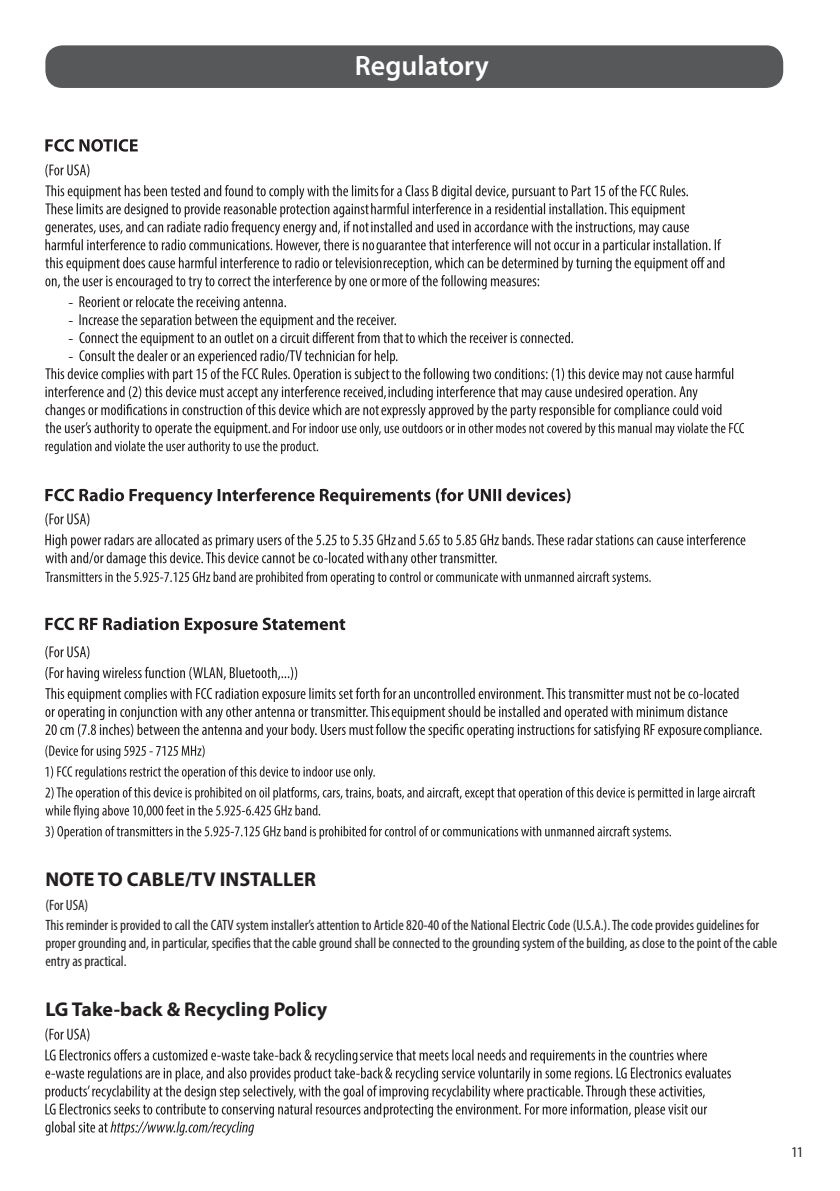
<style>
.page{position:relative;width:840px;height:1191px;background:#fff}
.page>*{position:absolute;margin:0;border:0;box-sizing:border-box;transform-origin:0 0}
.t1{font:600 28px "Myriad Pro";color:#fff}
.Title3{font:700 20px "Myriad Pro";color:#231f20}
.Body{font:condensed 15px/18px "Myriad Pro";color:#231f20}
.t2{font:15px "LG Smart";color:#231f20}
.Page_Number_Right{font:condensed 15px "Myriad Pro";color:#231f20}
</style>
<div class="page">
<div style="left:45px;top:45px;width:737px;height:43px;background:#57585a;border-radius:17px"></div>
<svg style="left:45px;top:139px;width:93px;height:13px"></svg>
<svg style="left:45px;top:164px;width:44px;height:13px"></svg>
<svg style="left:45px;top:185px;width:679px;height:105px"></svg>
<svg style="left:45px;top:296px;width:698px;height:158px"></svg>
<svg style="left:45px;top:488px;width:525px;height:17px"></svg>
<svg style="left:45px;top:513px;width:44px;height:13px"></svg>
<svg style="left:45px;top:534px;width:700px;height:51px"></svg>
<svg style="left:45px;top:617px;width:300px;height:16px"></svg>
<svg style="left:45px;top:646px;width:44px;height:13px"></svg>
<svg style="left:45px;top:667px;width:252px;height:14px"></svg>
<svg style="left:45px;top:687px;width:716px;height:51px"></svg>
<svg style="left:45px;top:745px;width:159px;height:13px"></svg>
<svg style="left:45px;top:766px;width:329px;height:14px"></svg>
<svg style="left:45px;top:787px;width:709px;height:31px"></svg>
<svg style="left:45px;top:825px;width:625px;height:14px"></svg>
<svg style="left:45px;top:1028px;width:44px;height:13px"></svg>
<svg style="left:45px;top:1049px;width:685px;height:86px"></svg>
<p class="t2" style="left:68px;top:292px;width:7px">-</p>
<p class="t2" style="left:68px;top:310px;width:7px">-</p>
<p class="t2" style="left:68px;top:328px;width:7px">-</p>
<p class="t2" style="left:68px;top:346px;width:7px">-</p>
<p class="t1" style="left:354px;top:48px;width:135px">Regulatory</p>
<p class="Title3" style="left:45px;top:866px;width:272px">NOTE TO CABLE/TV INSTALLER</p>
<p class="Body" style="left:45px;top:895px;width:44px">(For USA)</p>
<p class="Body" style="left:45px;top:916px;width:732px">This reminder is provided to call the CATV system installer’s attention to Article 820-40 of the National Electric Code (U.S.A.). The code provides guidelines for proper grounding and, in particular, specifies that the cable ground shall be connected to the grounding system of the building, as close to the point of the cable entry as practical.</p>
<p class="Title3" style="left:45px;top:996px;width:283px">LG Take-back &amp; Recycling Policy</p>
<p class="Page_Number_Right" style="left:791px;top:1142px;width:13px">11</p>
</div>
